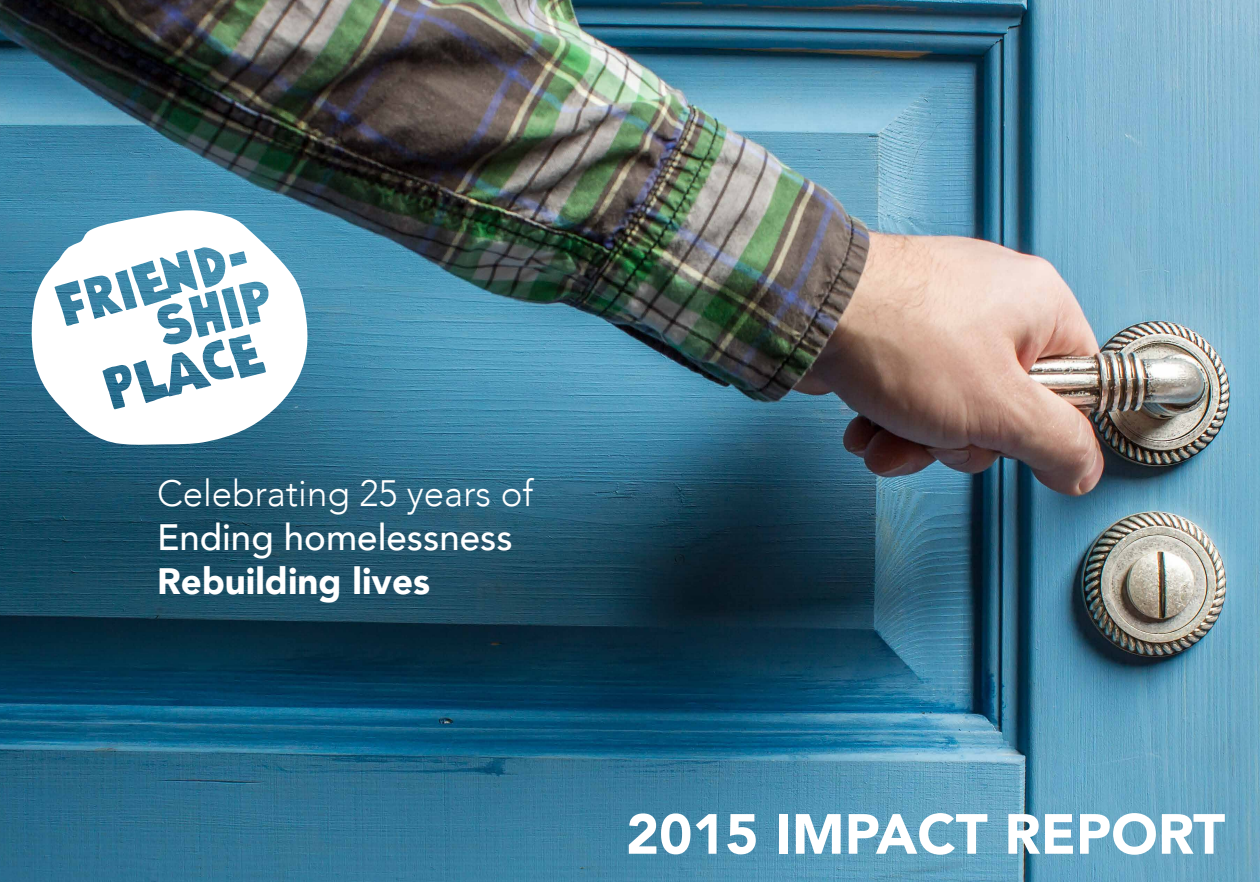
<style>
.page{position:relative;width:1260px;height:882px;background:#fff}
.page>*{position:absolute;margin:0;border:0;box-sizing:border-box;transform-origin:0 0}
.t1{font:900 56px "Avenir";color:#fff}
.t2{font:300 36.57px "Avenir";color:#fff}
.t3{font:500 36.57px "Avenir";color:#fff}
.t4{font:900 36.57px "Avenir";color:#fff}
</style>
<div class="page">
<img style="left:0;top:0;width:1260px;height:882px">
<svg style="left:32px;top:210px;width:275px;height:235px"></svg>
<svg style="left:180px;top:361px;width:10px;height:17px"></svg>
<svg style="left:115px;top:373px;width:8px;height:11px"></svg>
<svg style="left:207px;top:258px;width:8px;height:14px"></svg>
<svg style="left:94px;top:285px;width:8px;height:8px"></svg>
<svg style="left:253px;top:289px;width:7px;height:10px"></svg>
<p class="t2" style="left:157px;top:472px;width:378px">Celebrating 25 years of</p>
<p class="t3" style="left:157px;top:506px;width:357px">Ending homelessness</p>
<p class="t4" style="left:157px;top:550px;width:275px">Rebuilding lives</p>
<h1 class="t1" style="left:626px;top:786px;width:601px">2015 IMPACT REPORT</h1>
</div>
